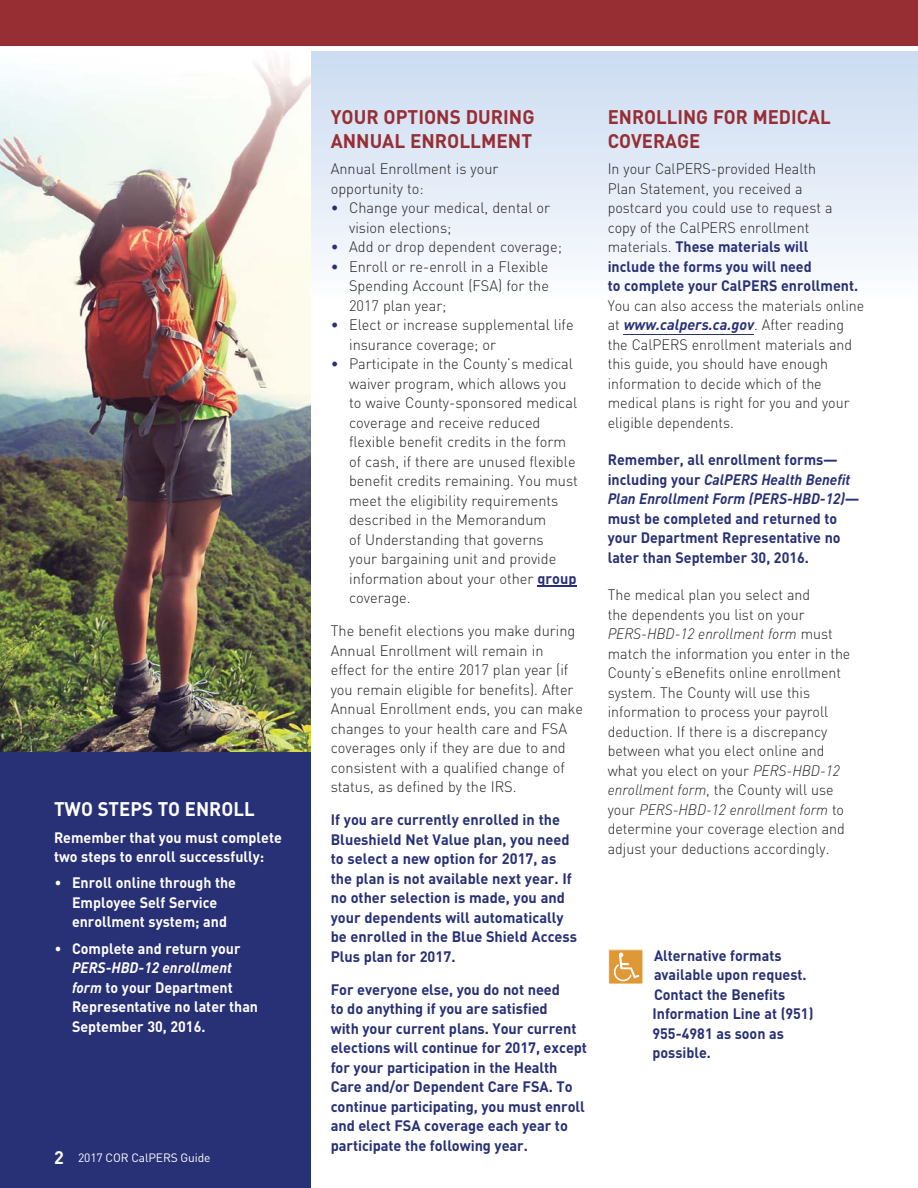
<style>
.page{position:relative;width:918px;height:1188px;background:#fff}
.page>*{position:absolute;margin:0;border:0;box-sizing:border-box;transform-origin:0 0}
.t1{font:700 19.5px/24px "DIN";color:#962e34}
.t2{font:700 19.5px/24px "DIN";color:#962e34;scale:.95 1}
.t3{font:700 19.5px "DIN";color:#fff;scale:.95 1}
.t4{font:300 15px/19.5px "DIN";color:#231f20}
.t5{font:300 15px/19.5px "DIN";color:#231f20;scale:.95 1}
.t6{font:700 15px/19.5px "DIN";color:#283076}
.t7{font:700 15px/19.5px "DIN";color:#283076;scale:.95 1}
.t8{font:700 15px/19.5px "DIN";color:#fff;scale:.95 1}
.t9{font:12px "DIN";letter-spacing:-.01em;color:#fff}
.s1{font-weight:300;font-style:italic}
.s2{font-style:italic}
.s3{font-weight:700;font-size:18px}
.s4{color:#283076}
.s5{font-weight:700;color:#283076}
.s6{font-weight:700;font-style:italic;color:#283076}
</style>
<div class="page">
<svg style="left:310px;top:51px;width:608px;height:362px"></svg>
<img style="left:0;top:59px;width:310px;height:694px">
<div style="left:0;top:753px;width:310px;height:435px;background:#283076"></div>
<hr style="left:624px;top:335px;width:130px;height:1px;background:#283076">
<hr style="left:538px;top:585px;width:39px;height:2px;background:#283076">
<div style="left:0;top:0;width:918px;height:46px;background:#962e34"></div>
<div style="left:609px;top:950px;width:34px;height:34px;background:#df9834"></div>
<svg style="left:614px;top:953px;width:25px;height:28px"></svg>
<h1 class="t3" style="left:54px;top:803px;width:213px">TWO STEPS TO ENROLL</h1>
<p class="t8" style="left:54px;top:829px;width:241px">Remember that you must complete two steps to enroll successfully:</p>
<p class="t8" style="left:54px;top:875px;width:193px;text-align:center"><span class="s1">•</span> Enroll online through the<br>Employee Self Service enrollment system; and</p>
<p class="t8" style="left:72px;top:940px;width:197px;text-indent:-18px"><span class="s1">•</span> Complete and return your<br><span class="s2">PERS-HBD-12 enrollment form</span> to your Department<br>Representative no later than<br>September 30, 2016.</p>
<p class="t9" style="left:54px;top:1154px;width:158px"><span class="s3">2</span> 2017 COR CalPERS Guide</p>
<h1 class="t1" style="left:331px;top:107px;width:205px">YOUR OPTIONS DURING<br>ANNUAL ENROLLMENT</h1>
<p class="t4" style="left:331px;top:161px;width:169px">Annual Enrollment is your opportunity to:</p>
<p class="t4" style="left:349px;top:200px;width:203px;text-indent:-18px"><span class="s4">•</span> Change your medical, dental or vision elections;</p>
<p class="t4" style="left:331px;top:239px;width:233px"><span class="s4">•</span> Add or drop dependent coverage;</p>
<p class="t4" style="left:349px;top:259px;width:201px;text-align:justify;text-indent:-18px"><span class="s4">•</span> Enroll or re-enroll in a Flexible Spending Account (FSA) for the 2017 plan year;</p>
<p class="t4" style="left:349px;top:317px;width:226px;text-indent:-18px"><span class="s4">•</span> Elect or increase supplemental life insurance coverage; or</p>
<p class="t4" style="left:349px;top:356px;width:230px;text-indent:-18px"><span class="s4">•</span> Participate in the County’s medical waiver program, which allows you to waive County-sponsored medical coverage and receive reduced flexible benefit credits in the form of cash, if there are unused flexible benefit credits remaining. You must meet the eligibility requirements described in the Memorandum<br>of Understanding that governs<br>your bargaining unit and provide information about your other <span class="s5">group </span>coverage.</p>
<p class="t4" style="left:331px;top:623px;width:254px">The benefit elections you make during Annual Enrollment will remain in effect for the entire 2017 plan year (if you remain eligible for benefits). After Annual Enrollment ends, you can make changes to your health care and FSA coverages only if they are due to and consistent with a qualified change of status, as defined by the IRS.</p>
<p class="t6" style="left:331px;top:812px;width:248px">If you are currently enrolled in the Blueshield Net Value plan, you need to select a new option for 2017, as the plan is not available next year. If no other selection is made, you and your dependents will automatically be enrolled in the Blue Shield Access Plus plan for 2017.</p>
<p class="t6" style="left:331px;top:981px;width:258px">For everyone else, you do not need<br>to do anything if you are satisfied<br>with your current plans. Your current elections will continue for 2017, except for your participation in the Health Care and/or Dependent Care FSA. To continue participating, you must enroll and elect FSA coverage each year to participate the following year.</p>
<h1 class="t2" style="left:608px;top:107px;width:236px">ENROLLING FOR MEDICAL<br>COVERAGE</h1>
<p class="t5" style="left:608px;top:161px;width:265px">In your CalPERS-provided Health<br>Plan Statement, you received a postcard you could use to request a copy of the CalPERS enrollment materials. <span class="s5">These materials will include the forms you will need<br>to complete your CalPERS enrollment.</span></p>
<p class="t5" style="left:608px;top:298px;width:272px">You can also access the materials online at <span class="s6">www.calpers.ca.gov</span>. After reading the CalPERS enrollment materials and this guide, you should have enough information to decide which of the medical plans is right for you and your eligible dependents.</p>
<p class="t7" style="left:608px;top:452px;width:267px">Remember, all enrollment forms— including your <span class="s2">CalPERS Health Benefit Plan Enrollment Form (PERS-HBD-12)</span>— must be completed and returned to your Department Representative no later than September 30, 2016.</p>
<p class="t5" style="left:608px;top:587px;width:257px">The medical plan you select and<br>the dependents you list on your <span class="s2">PERS-HBD-12 enrollment form</span> must match the information you enter in the County’s eBenefits online enrollment system. The County will use this information to process your payroll deduction. If there is a discrepancy between what you elect online and what you elect on your <span class="s2">PERS-HBD-12 enrollment form</span>, the County will use your <span class="s2">PERS-HBD-12 enrollment form</span> to determine your coverage election and adjust your deductions accordingly.</p>
<p class="t7" style="left:653px;top:947px;width:171px">Alternative formats available upon request.<br>Contact the Benefits<br>Information Line at (951)<br>955-4981 as soon as possible.</p>
</div>
